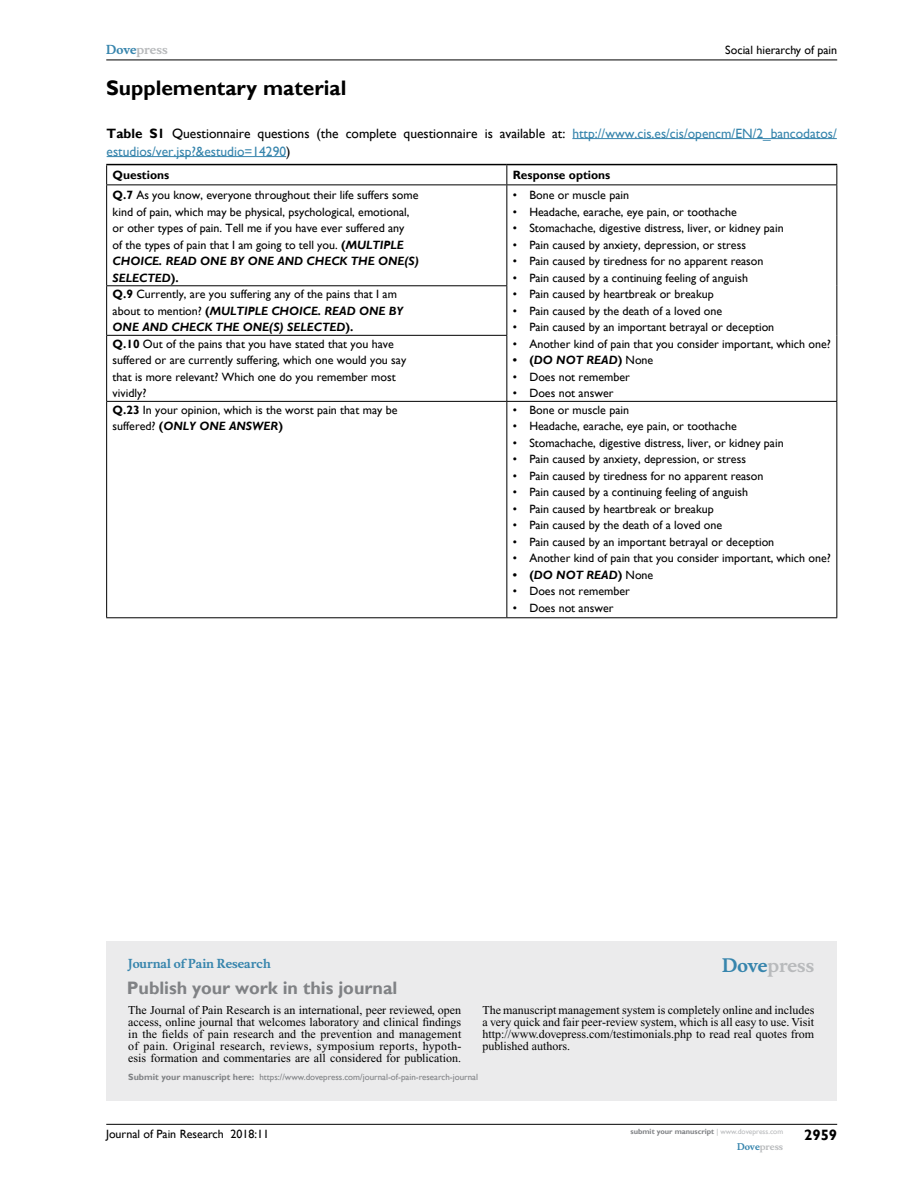
<style>
.page{position:relative;width:918px;height:1188px;background:#fff}
.page>*{position:absolute;margin:0;border:0;box-sizing:border-box;transform-origin:0 0}
.t1{font:700 21px "Gill Sans";color:#000}
.t2{font:700 18px "Gill Sans";color:#808285}
.t3{font:700 18px "Musee";color:#b8babc}
.t4{font:700 15px "Gill Sans";color:#000}
.t5{font:13.5px/18px "Gill Sans";color:#3785ad}
.t6{font:12px/16.5px "Gill Sans";color:#000}
.t7{font:12px/12px "Times New Roman";color:#000;text-align:justify}
.t8{font:italic 700 12px "Gill Sans";color:#000}
.t9{font:700 12px "Gill Sans";color:#000}
.t10{font:700 12px "Musee";color:#3785ad}
.t11{font:700 12px "Musee";color:#b8babc}
.t12{font:9px "Gill Sans";color:#808285}
.t13{font:700 9px "Musee";color:#b8babc}
.t14{font:700 7.5px "Gill Sans";color:#808285}
.s1{color:#3785ad}
.s2{font-weight:700;color:#000}
.s3{color:#000}
.s4{font-weight:700}
.s5{font-weight:700;font-style:italic}
.s6{font-style:normal}
.s7{font-weight:400;font-style:normal}
.s8{font-weight:400;color:#b8babc}
</style>
<div class="page">
<div style="left:106px;top:941px;width:731px;height:159px;background:#ebebec"></div>
<hr style="left:106px;top:1124px;width:731px;height:1px;background:#000">
<hr style="left:106px;top:60px;width:731px;height:1px;background:#000">
<hr style="left:106px;top:164px;width:401px;height:1px;background:#000">
<hr style="left:507px;top:164px;width:330px;height:1px;background:#000">
<svg style="left:106px;top:165px;width:1px;height:19px"></svg>
<svg style="left:506px;top:165px;width:1px;height:19px"></svg>
<svg style="left:836px;top:165px;width:1px;height:19px"></svg>
<hr style="left:106px;top:184px;width:401px;height:1px;background:#000">
<hr style="left:106px;top:185px;width:1px;height:100px;background:#000">
<hr style="left:507px;top:184px;width:330px;height:1px;background:#000">
<hr style="left:506px;top:185px;width:1px;height:100px;background:#000">
<hr style="left:836px;top:185px;width:1px;height:101px;background:#000">
<hr style="left:836px;top:286px;width:1px;height:49px;background:#000">
<hr style="left:836px;top:335px;width:1px;height:66px;background:#000">
<hr style="left:106px;top:285px;width:401px;height:1px;background:#000">
<hr style="left:106px;top:286px;width:1px;height:49px;background:#000">
<hr style="left:506px;top:286px;width:1px;height:49px;background:#000">
<hr style="left:106px;top:335px;width:401px;height:1px;background:#000">
<hr style="left:106px;top:336px;width:1px;height:65px;background:#000">
<hr style="left:506px;top:336px;width:1px;height:65px;background:#000">
<hr style="left:106px;top:401px;width:401px;height:1px;background:#000">
<hr style="left:106px;top:402px;width:1px;height:215px;background:#000">
<hr style="left:507px;top:401px;width:330px;height:1px;background:#000">
<hr style="left:506px;top:402px;width:1px;height:215px;background:#000">
<hr style="left:836px;top:402px;width:1px;height:215px;background:#000">
<hr style="left:106px;top:617px;width:401px;height:1px;background:#000">
<hr style="left:507px;top:617px;width:330px;height:1px;background:#000">
<hr style="left:572px;top:138px;width:265px;height:1px;background:#3785ad">
<hr style="left:107px;top:156px;width:179px;height:1px;background:#3785ad">
<p class="t11" style="left:106px;top:43px;width:63px"><span class="s1">Dove</span>press</p>
<p class="t6" style="left:725px;top:42px;width:113px">Social hierarchy of pain</p>
<h1 class="t1" style="left:106px;top:76px;width:242px">Supplementary material</h1>
<p class="t5" style="left:107px;top:124px;width:732px"><span class="s2">Table S1</span> <span class="s3">Questionnaire questions (the complete questionnaire is available at:</span> http://www.cis.es/cis/opencm/EN/2_bancodatos/ estudios/ver.jsp?&amp;estudio=14290<span class="s3">)</span></p>
<p class="t9" style="left:113px;top:168px;width:58px">Questions</p>
<p class="t9" style="left:513px;top:168px;width:99px">Response options</p>
<p class="t6" style="left:113px;top:187px;width:308px"><span class="s4">Q.7</span> As you know, everyone throughout their life suffers some kind of pain, which may be physical, psychological, emotional, or other types of pain. Tell me if you have ever suffered any<br>of the types of pain that I am going to tell you. <span class="s4">(</span><span class="s5">MULTIPLE CHOICE. READ ONE BY ONE AND CHECK THE ONE(S)<br>SELECTED</span><span class="s4">).</span></p>
<p class="t6" style="left:513px;top:187px;width:118px">• Bone or muscle pain</p>
<p class="t6" style="left:513px;top:204px;width:225px">• Headache, earache, eye pain, or toothache</p>
<p class="t6" style="left:513px;top:220px;width:272px">• Stomachache, digestive distress, liver, or kidney pain</p>
<p class="t6" style="left:513px;top:237px;width:235px">• Pain caused by anxiety, depression, or stress</p>
<p class="t6" style="left:513px;top:253px;width:252px">• Pain caused by tiredness for no apparent reason</p>
<p class="t6" style="left:513px;top:270px;width:237px">• Pain caused by a continuing feeling of anguish</p>
<p class="t6" style="left:513px;top:286px;width:202px">• Pain caused by heartbreak or breakup</p>
<p class="t6" style="left:513px;top:303px;width:211px">• Pain caused by the death of a loved one</p>
<p class="t6" style="left:513px;top:319px;width:263px">• Pain caused by an important betrayal or deception</p>
<p class="t6" style="left:513px;top:336px;width:320px">• Another kind of pain that you consider important, which one?</p>
<p class="t8" style="left:513px;top:353px;width:142px"><span class="s6">• (</span>DO NOT READ<span class="s6">)</span> <span class="s7">None</span></p>
<p class="t6" style="left:513px;top:369px;width:119px">• Does not remember</p>
<p class="t6" style="left:513px;top:385px;width:102px">• Does not answer</p>
<p class="t6" style="left:113px;top:286px;width:295px"><span class="s4">Q.9</span> Currently, are you suffering any of the pains that I am about to mention? <span class="s4">(</span><span class="s5">MULTIPLE CHOICE. READ ONE BY ONE AND CHECK THE ONE(S) SELECTED</span><span class="s4">).<br>Q.10</span> Out of the pains that you have stated that you have suffered or are currently suffering, which one would you say that is more relevant? Which one do you remember most vividly?<br><span class="s4">Q.23</span> In your opinion, which is the worst pain that may be suffered? <span class="s4">(</span><span class="s5">ONLY ONE ANSWER</span><span class="s4">)</span></p>
<p class="t6" style="left:513px;top:402px;width:118px">• Bone or muscle pain</p>
<p class="t6" style="left:513px;top:418px;width:225px">• Headache, earache, eye pain, or toothache</p>
<p class="t6" style="left:513px;top:435px;width:272px">• Stomachache, digestive distress, liver, or kidney pain</p>
<p class="t6" style="left:513px;top:451px;width:235px">• Pain caused by anxiety, depression, or stress</p>
<p class="t6" style="left:513px;top:468px;width:252px">• Pain caused by tiredness for no apparent reason</p>
<p class="t6" style="left:513px;top:484px;width:237px">• Pain caused by a continuing feeling of anguish</p>
<p class="t6" style="left:513px;top:501px;width:202px">• Pain caused by heartbreak or breakup</p>
<p class="t6" style="left:513px;top:517px;width:211px">• Pain caused by the death of a loved one</p>
<p class="t6" style="left:513px;top:534px;width:263px">• Pain caused by an important betrayal or deception</p>
<p class="t6" style="left:513px;top:550px;width:320px">• Another kind of pain that you consider important, which one?</p>
<p class="t8" style="left:513px;top:568px;width:142px"><span class="s6">• (</span>DO NOT READ<span class="s6">)</span> <span class="s7">None</span></p>
<p class="t6" style="left:513px;top:583px;width:119px">• Does not remember</p>
<p class="t6" style="left:513px;top:600px;width:102px">• Does not answer</p>
<p class="t10" style="left:128px;top:956px;width:144px">Journal of Pain Research</p>
<h2 class="t2" style="left:127px;top:977px;width:272px">Publish your work in this journal</h2>
<h2 class="t3" style="left:722px;top:955px;width:94px"><span class="s1">Dove</span>press</h2>
<p class="t7" style="left:128px;top:1004px;width:335px">The Journal of Pain Research is an international, peer reviewed, open access, online journal that welcomes laboratory and clinical findings in the fields of pain research and the prevention and management of pain. Original research, reviews, symposium reports, hypoth&shy;esis formation and commentaries are all considered for publication.</p>
<p class="t7" style="left:482px;top:1004px;width:334px">The manuscript management system is completely online and includes a very quick and fair peer-review system, which is all easy to use. Visit http://www.dovepress.com/testimonials.php to read real quotes from published authors.</p>
<p class="t12" style="left:128px;top:1072px;width:351px"><span class="s4">Submit your manuscript here:</span> https://www.dovepress.com/journal-of-pain-research-journal</p>
<p class="t6" style="left:106px;top:1126px;width:164px">Journal of Pain Research 2018:11</p>
<p class="t14" style="left:631px;top:1127px;width:154px">submit your manuscript <span class="s8">| www.dovepress.com</span></p>
<p class="t13" style="left:737px;top:1141px;width:48px"><span class="s1">Dove</span>press</p>
<p class="t4" style="left:804px;top:1126px;width:35px">2959</p>
</div>
